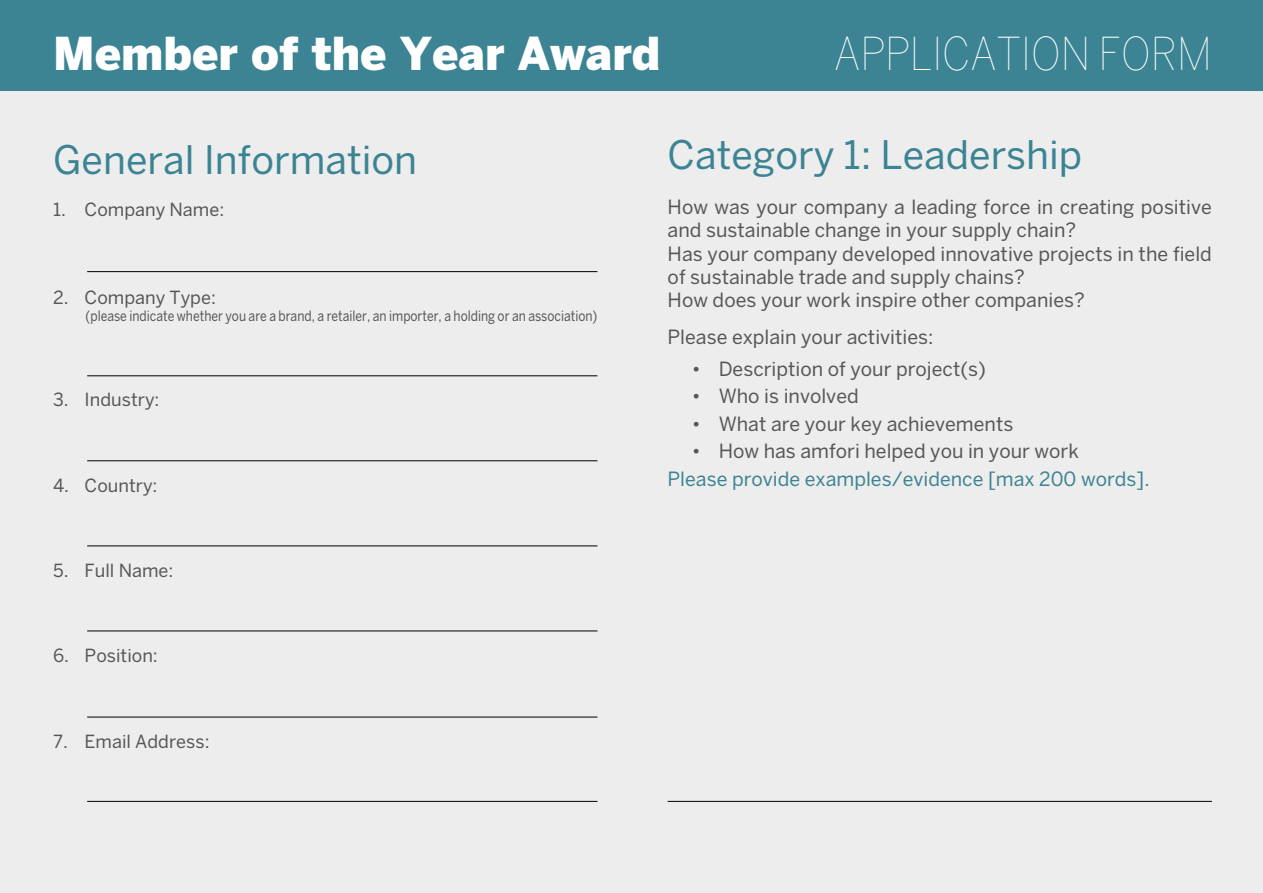
<style>
.page{position:relative;width:1263px;height:893px;background:#ededed}
.page>*{position:absolute;margin:0;border:0;box-sizing:border-box;transform-origin:0 0}
.t1{font:900 45px "Benton Sans";color:#fff}
.t2{font:100 45px "Benton Sans";color:#fff;scale:.9 1}
.t3{font:39px "Benton Sans";color:#3c8493}
.t4{font:19.5px/23.4px "Benton Sans";color:#575756}
.t5{font:19.5px "Benton Sans";color:#3c8493}
.t6{font:18px "Benton Sans";color:#575756}
.t7{font:14.25px "Benton Sans";color:#575756;scale:.85 1}
</style>
<div class="page">
<div style="left:0;top:0;width:1263px;height:90px;background:#3c8493"></div>
<hr style="left:87px;top:271px;width:510px;height:1px;background:#000">
<hr style="left:87px;top:376px;width:510px;height:1px;background:#000">
<hr style="left:87px;top:801px;width:510px;height:1px;background:#000">
<hr style="left:87px;top:460px;width:510px;height:1px;background:#000">
<hr style="left:87px;top:546px;width:510px;height:1px;background:#000">
<hr style="left:87px;top:631px;width:510px;height:1px;background:#000">
<hr style="left:87px;top:717px;width:510px;height:1px;background:#000">
<hr style="left:668px;top:801px;width:544px;height:1px;background:#000">
<h1 class="t1" style="left:53px;top:27px;width:609px">Member of the Year Award</h1>
<h1 class="t2" style="left:834px;top:28px;width:421px">APPLICATION FORM</h1>
<h2 class="t3" style="left:53px;top:136px;width:365px">General Information</h2>
<p class="t6" style="left:53px;top:199px;width:173px">1. Company Name:</p>
<p class="t6" style="left:53px;top:286px;width:164px">2. Company Type:</p>
<p class="t7" style="left:86px;top:307px;width:604px">(please indicate whether you are a brand, a retailer, an importer, a holding or an association)</p>
<p class="t6" style="left:53px;top:389px;width:108px">3. Industry:</p>
<p class="t6" style="left:53px;top:474px;width:106px">4. Country:</p>
<p class="t6" style="left:53px;top:560px;width:122px">5. Full Name:</p>
<p class="t6" style="left:53px;top:645px;width:106px">6. Position:</p>
<p class="t6" style="left:53px;top:730px;width:158px">7. Email Address:</p>
<h2 class="t3" style="left:668px;top:132px;width:416px">Category 1: Leadership</h2>
<p class="t4" style="left:668px;top:195px;width:546px">How was your company a leading force in creating positive and sustainable change in your supply chain?<br>Has your company developed innovative projects in the field of sustainable trade and supply chains?<br>How does your work inspire other companies?</p>
<p class="t4" style="left:668px;top:325px;width:267px">Please explain your activities:</p>
<p class="t4" style="left:692px;top:356px;width:296px">• Description of your project(s)</p>
<p class="t4" style="left:692px;top:384px;width:169px">• Who is involved</p>
<p class="t4" style="left:692px;top:412px;width:323px">• What are your key achievements</p>
<p class="t4" style="left:692px;top:439px;width:389px">• How has amfori helped you in your work</p>
<p class="t5" style="left:668px;top:467px;width:483px">Please provide examples/evidence [max 200 words].</p>
</div>
